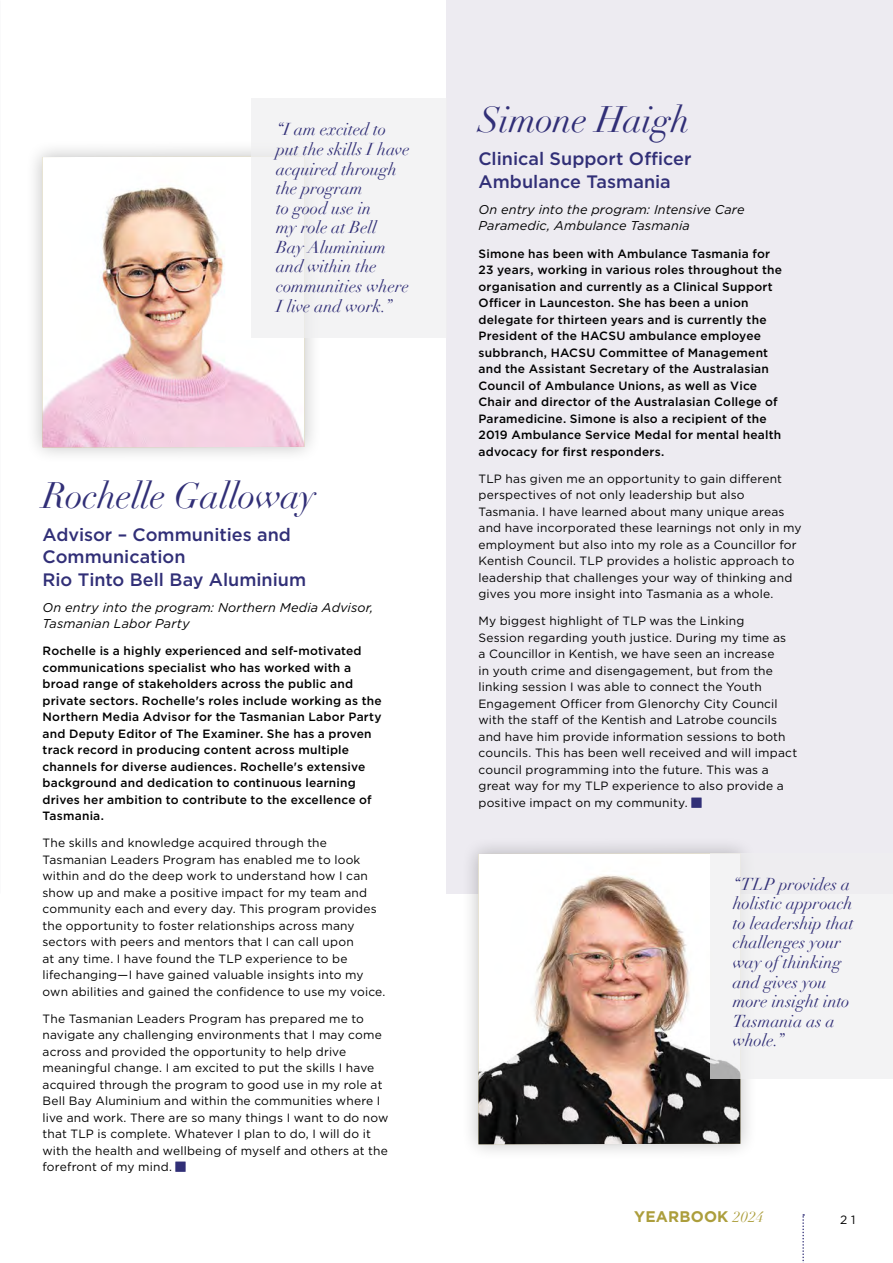
<style>
.page{position:relative;width:893px;height:1263px;background:#fff}
.page>*{position:absolute;margin:0;border:0;box-sizing:border-box;transform-origin:0 0}
.Graduate_name{font:italic 36px "Didot";letter-spacing:-.01em;color:#312f77}
.Graduate_name-2{font:500 18px/22.5px "Gotham";color:#312f77}
.Graduate_name-3{font:italic 16.8px/19.6px "Didot";letter-spacing:-.005em;color:#312f77}
.t1{font:700 15.45px "Gotham";letter-spacing:.01em;color:#ac9e3c}
.INTRO{font:italic 12.75px/15.8px "Gotham";letter-spacing:.01em;color:#000}
.MAIN_YB{font:12px/16.5px "Gotham";letter-spacing:.015em;color:#000}
.INTRO-2{font:500 12px/16.5px "Gotham";letter-spacing:.02em;color:#000}
.s1{font-family:"Didot";font-weight:400;font-style:italic;font-size:15px}
</style>
<div class="page">
<div style="left:446px;top:0;width:447px;height:893px;background:#edebf1"></div>
<div style="left:461px;top:836px;width:296px;height:325px;background:#000;opacity:.25"></div>
<img style="left:478px;top:853px;width:262px;height:291px">
<div style="left:25px;top:140px;width:296px;height:325px;background:#000;opacity:.25"></div>
<img style="left:43px;top:157px;width:261px;height:290px">
<div style="left:251px;top:98px;width:195px;height:239px;background:#efeff0"></div>
<div style="left:710px;top:853px;width:183px;height:225px;background:#efeff0"></div>
<svg style="left:802px;top:1214px;width:2px;height:49px"></svg>
<p class="Graduate_name-3" style="left:276px;top:120px;width:135px">“I am excited to put the skills I have acquired through the program<br>to good use in<br>my role at Bell<br>Bay Aluminium and within the communities where<br>I live and work.”</p>
<p class="Graduate_name" style="left:43px;top:473px;width:275px">Rochelle Galloway</p>
<p class="Graduate_name-2" style="left:43px;top:523px;width:265px">Advisor – Communities and<br>Communication<br>Rio Tinto Bell Bay Aluminium</p>
<p class="INTRO" style="left:43px;top:599px;width:332px">On entry into the program: Northern Media Advisor,<br>Tasmanian Labor Party</p>
<p class="INTRO-2" style="left:43px;top:642px;width:341px">Rochelle is a highly experienced and self-motivated communications specialist who has worked with a broad range of stakeholders across the public and private sectors. Rochelle's roles include working as the Northern Media Advisor for the Tasmanian Labor Party and Deputy Editor of The Examiner. She has a proven track record in producing content across multiple channels for diverse audiences. Rochelle's extensive background and dedication to continuous learning drives her ambition to contribute to the excellence of Tasmania.</p>
<p class="MAIN_YB" style="left:43px;top:834px;width:345px">The skills and knowledge acquired through the Tasmanian Leaders Program has enabled me to look within and do the deep work to understand how I can show up and make a positive impact for my team and community each and every day. This program provides the opportunity to foster relationships across many sectors with peers and mentors that I can call upon<br>at any time. I have found the TLP experience to be lifechanging—I have gained valuable insights into my own abilities and gained the confidence to use my voice.</p>
<p class="MAIN_YB" style="left:43px;top:1010px;width:348px">The Tasmanian Leaders Program has prepared me to navigate any challenging environments that I may come across and provided the opportunity to help drive meaningful change. I am excited to put the skills I have acquired through the program to good use in my role at Bell Bay Aluminium and within the communities where I live and work. There are so many things I want to do now that TLP is complete. Whatever I plan to do, I will do it with the health and wellbeing of myself and others at the forefront of my mind.</p>
<p class="Graduate_name" style="left:478px;top:97px;width:213px">Simone Haigh</p>
<p class="Graduate_name-2" style="left:478px;top:147px;width:215px">Clinical Support Officer<br>Ambulance Tasmania</p>
<p class="INTRO" style="left:478px;top:201px;width:268px;line-height:16.5px">On entry into the program: Intensive Care<br>Paramedic, Ambulance Tasmania</p>
<p class="INTRO-2" style="left:478px;top:245px;width:305px">Simone has been with Ambulance Tasmania for 23 years, working in various roles throughout the organisation and currently as a Clinical Support Officer in Launceston. She has been a union delegate for thirteen years and is currently the President of the HACSU ambulance employee subbranch, HACSU Committee of Management and the Assistant Secretary of the Australasian Council of Ambulance Unions, as well as Vice Chair and director of the Australasian College of Paramedicine. Simone is also a recipient of the 2019 Ambulance Service Medal for mental health advocacy for first responders.</p>
<p class="MAIN_YB" style="left:478px;top:470px;width:325px">TLP has given me an opportunity to gain different perspectives of not only leadership but also Tasmania. I have learned about many unique areas and have incorporated these learnings not only in my employment but also into my role as a Councillor for Kentish Council. TLP provides a holistic approach to leadership that challenges your way of thinking and gives you more insight into Tasmania as a whole.</p>
<p class="MAIN_YB" style="left:478px;top:613px;width:320px">My biggest highlight of TLP was the Linking<br>Session regarding youth justice. During my time as<br>a Councillor in Kentish, we have seen an increase<br>in youth crime and disengagement, but from the linking session I was able to connect the Youth Engagement Officer from Glenorchy City Council with the staff of the Kentish and Latrobe councils and have him provide information sessions to both councils. This has been well received and will impact council programming into the future. This was a great way for my TLP experience to also provide a positive impact on my community.</p>
<p class="Graduate_name-3" style="left:733px;top:874px;width:123px">“TLP provides a holistic approach to leadership that challenges your way of thinking and gives you more insight into<br>Tasmania as a whole.”</p>
<p class="t1" style="left:634px;top:1206px;width:131px">YEARBOOK <span class="s1">2024</span></p>
<p class="MAIN_YB" style="left:840px;top:1211px;width:17px">2 1</p>
</div>
